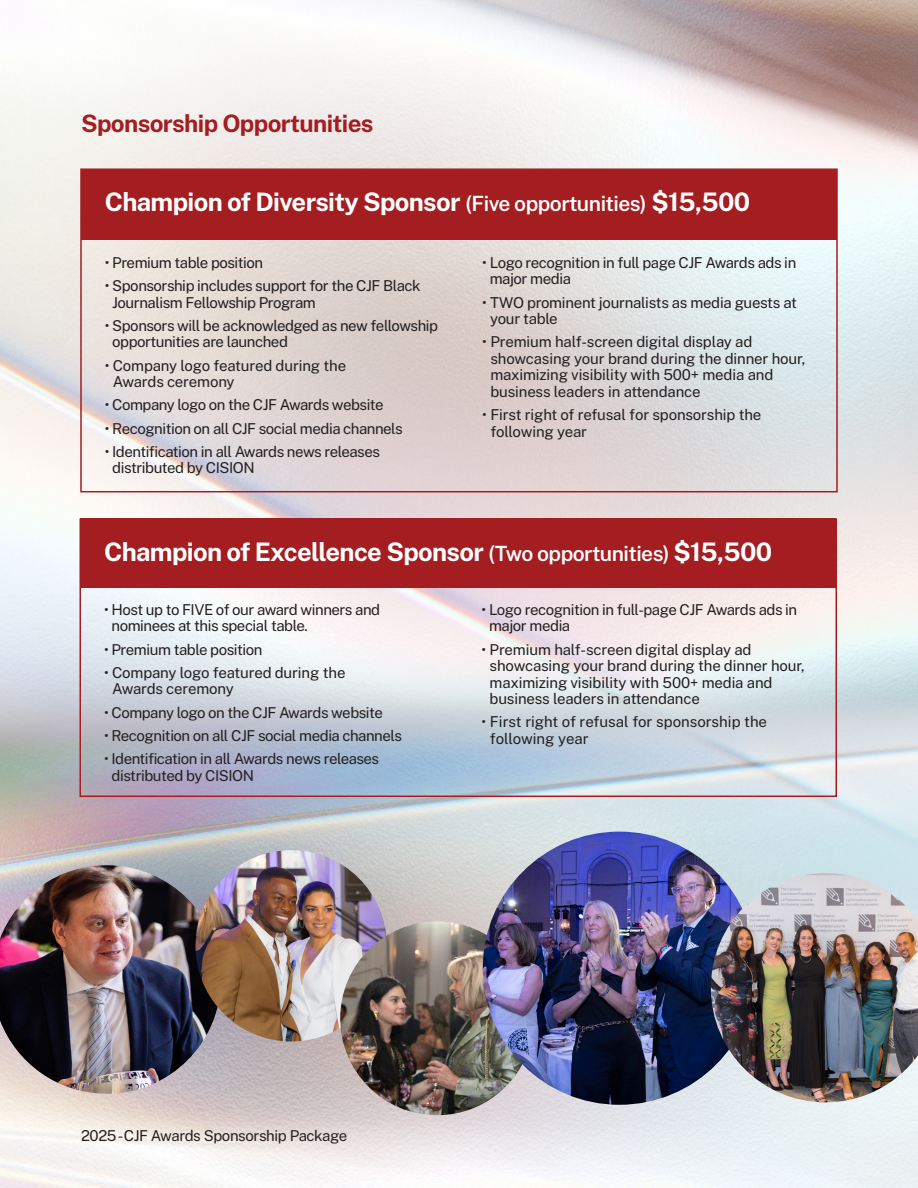
<style>
.page{position:relative;width:918px;height:1188px;background:#fff}
.page>*{position:absolute;margin:0;border:0;box-sizing:border-box;transform-origin:0 0}
.t1{font:700 25.5px "Public Sans";letter-spacing:-.025em;color:#fff}
.t2{font:700 24px "Public Sans";letter-spacing:-.025em;color:#a41d20}
.t3{font:15px/16.5px "Public Sans";letter-spacing:-.03em;color:#231f20}
.t4{font:15px/16.5px "Public Sans";letter-spacing:-.01em;color:#231f20}
.t5{font:15px/16.5px "Public Sans";color:#231f20}
.s1{font-weight:600;font-size:21px}
</style>
<div class="page">
<img style="left:0;top:0;width:918px;height:1188px">
<img style="left:0;top:865px;width:221px;height:229px">
<img style="left:195px;top:850px;width:192px;height:192px;border-radius:96px">
<img style="left:340px;top:921px;width:194px;height:194px;border-radius:97px">
<img style="left:483px;top:832px;width:273px;height:273px;border-radius:137px">
<img style="left:711px;top:873px;width:207px;height:229px">
<div style="left:81px;top:170px;width:756px;height:69px;background:#a41d20"></div>
<div style="left:80px;top:168px;width:758px;height:324px;border:2px solid #a41d20"></div>
<div style="left:80px;top:518px;width:756px;height:70px;background:#a41d20"></div>
<div style="left:80px;top:518px;width:757px;height:279px;border:2px solid #a41d20"></div>
<p class="t2" style="left:81px;top:107px;width:294px">Sponsorship Opportunities</p>
<p class="t1" style="left:105px;top:185px;width:647px">Champion of Diversity Sponsor <span class="s1">(Five opportunities)</span> $15,500</p>
<p class="t3" style="left:105px;top:254px;width:160px">• Premium table position</p>
<p class="t3" style="left:112px;top:277px;width:310px;text-indent:-7px">• Sponsorship includes support for the CJF Black<br>Journalism Fellowship Program</p>
<p class="t3" style="left:112px;top:317px;width:327px;text-indent:-7px">• Sponsors will be acknowledged as new fellowship opportunities are launched</p>
<p class="t4" style="left:113px;top:357px;width:235px;text-indent:-8px">• Company logo featured during the<br>Awards ceremony</p>
<p class="t3" style="left:105px;top:396px;width:280px">• Company logo on the CJF Awards website</p>
<p class="t3" style="left:105px;top:420px;width:300px">• Recognition on all CJF social media channels</p>
<p class="t3" style="left:112px;top:443px;width:269px;text-indent:-7px">• Identification in all Awards news releases distributed by CISION</p>
<p class="t3" style="left:490px;top:254px;width:308px;text-indent:-7px">• Logo recognition in full page CJF Awards ads in major media</p>
<p class="t3" style="left:490px;top:294px;width:308px;text-indent:-8px">• TWO prominent journalists as media guests at your table</p>
<p class="t4" style="left:490px;top:333px;width:317px;text-indent:-8px">• Premium half-screen digital display ad showcasing your brand during the dinner hour, maximizing visibility with 500+ media and business leaders in attendance</p>
<p class="t4" style="left:490px;top:406px;width:272px;text-indent:-8px">• First right of refusal for sponsorship the following year</p>
<p class="t1" style="left:104px;top:535px;width:670px">Champion of Excellence Sponsor <span class="s1">(Two opportunities)</span> $15,500</p>
<p class="t3" style="left:112px;top:601px;width:270px;text-indent:-7px">• Host up to FIVE of our award winners and nominees at this special table.</p>
<p class="t3" style="left:104px;top:640px;width:160px">• Premium table position</p>
<p class="t4" style="left:112px;top:664px;width:235px;text-indent:-8px">• Company logo featured during the<br>Awards ceremony</p>
<p class="t3" style="left:104px;top:703px;width:280px">• Company logo on the CJF Awards website</p>
<p class="t3" style="left:104px;top:727px;width:300px">• Recognition on all CJF social media channels</p>
<p class="t3" style="left:112px;top:750px;width:269px;text-indent:-7px">• Identification in all Awards news releases distributed by CISION</p>
<p class="t3" style="left:489px;top:601px;width:310px;text-indent:-7px">• Logo recognition in full-page CJF Awards ads in major media</p>
<p class="t4" style="left:490px;top:640px;width:317px;text-indent:-8px">• Premium half-screen digital display ad showcasing your brand during the dinner hour, maximizing visibility with 500+ media and business leaders in attendance</p>
<p class="t5" style="left:490px;top:713px;width:279px;text-indent:-8px">• First right of refusal for sponsorship the following year</p>
<p class="t3" style="left:81px;top:1127px;width:268px">2025 -CJF Awards Sponsorship Package</p>
</div>
